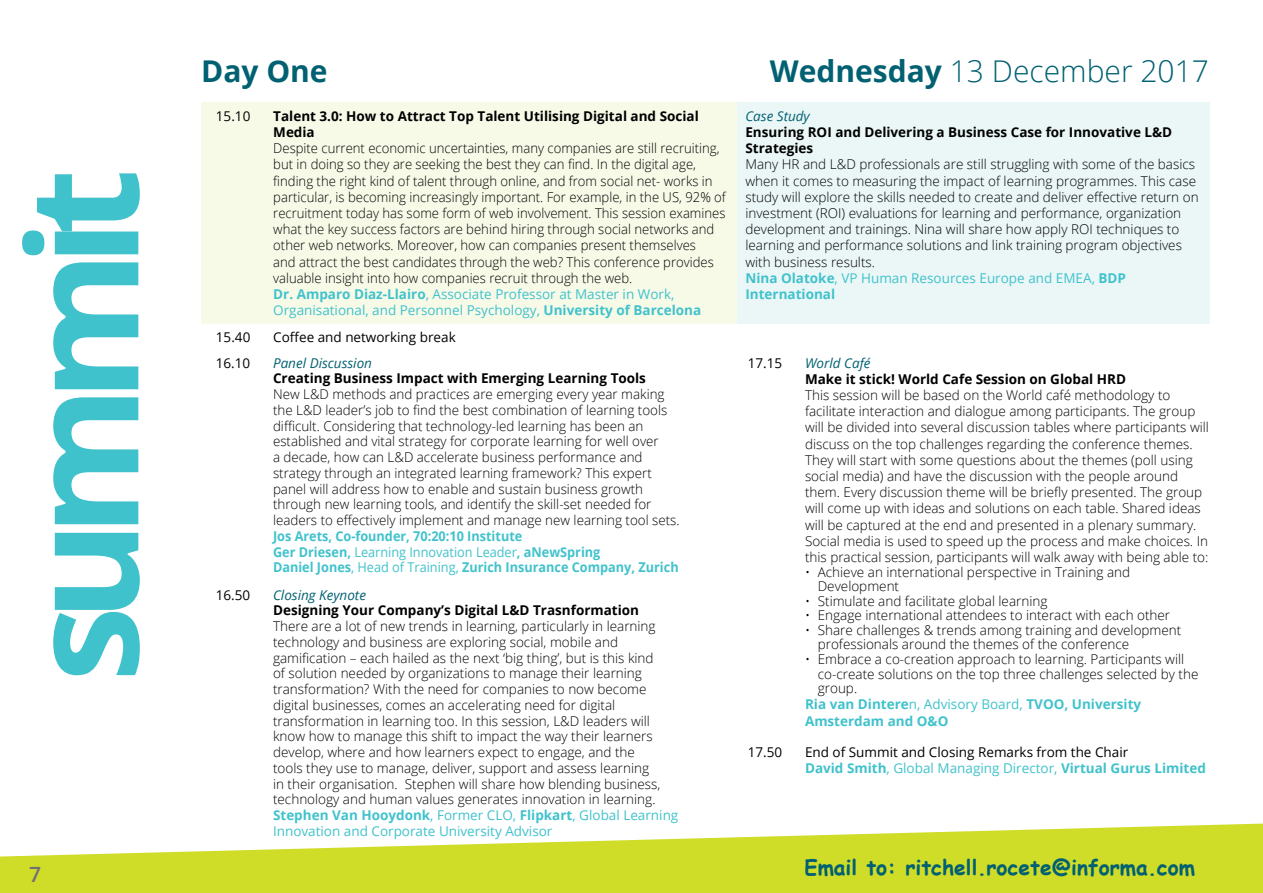
<style>
.page{position:relative;width:1263px;height:893px;background:#fff}
.page>*{position:absolute;margin:0;border:0;box-sizing:border-box;transform-origin:0 0}
.t1{font:700 153px "Open Sans";letter-spacing:-.1em;color:#40c2cc}
.t2{font:300 30px "Open Sans";color:#016172}
.t3{font:700 30px "Open Sans";color:#016172}
.t4{font:700 21px "Comic Sans MS";color:#016172}
.t5{font:600 21px "Open Sans";color:#717073}
.t6{font:300 13.5px/16.2px "Open Sans";color:#000}
.t7{font:700 13.5px/16.2px "Open Sans";color:#000}
.t8{font:13.5px/16.2px "Open Sans";color:#000}
.t9{font:700 13.5px/15.8px "Open Sans";color:#40c2cc;scale:.94 1}
.t10{font:700 13.5px/16.2px "Open Sans";color:#40c2cc}
.t11{font:italic 13.5px "Open Sans";color:#016172}
.s1{font-weight:700}
.s2{font-weight:700;color:#40c2cc}
.s3{font-weight:400;color:#40c2cc}
.s4{font-weight:400}
.s5{color:#40c2cc}
</style>
<div class="page">
<svg style="left:0;top:824px;width:1263px;height:69px;fill:#d0dd28"></svg>
<div style="left:201px;top:102px;width:536px;height:222px;background:#f8fae8"></div>
<div style="left:737px;top:102px;width:472px;height:222px;background:#ebf7f7"></div>
<h1 class="t1" style="left:-25px;top:682px;width:515px;rotate:-90deg">summit</h1>
<h3 class="t5" style="left:29px;top:860px;width:13px">7</h3>
<h2 class="t3" style="left:201px;top:50px;width:128px">Day One</h2>
<h2 class="t2" style="left:770px;top:51px;width:441px"><span class="s1">Wednesday</span> 13 December 2017</h2>
<p class="t8" style="left:216px;top:107px;width:36px">15.10</p>
<p class="t7" style="left:273px;top:107px;width:427px">Talent 3.0: How to Attract Top Talent Utilising Digital and Social<br>Media</p>
<p class="t6" style="left:273px;top:140px;width:454px">Despite current economic uncertainties, many companies are still recruiting, but in doing so they are seeking the best they can find. In the digital age, finding the right kind of talent through online, and from social net- works in particular, is becoming increasingly important. For example, in the US, 92% of recruitment today has some form of web involvement. This session examines what the key success factors are behind hiring through social networks and other web networks. Moreover, how can companies present themselves<br>and attract the best candidates through the web? This conference provides valuable insight into how companies recruit through the web.<br><span class="s2">Dr. Amparo Diaz-Llairo</span><span class="s3">, Associate Professor at Master in Work, Organisational, and Personnel Psychology,</span> <span class="s2">University of Barcelona</span></p>
<p class="t8" style="left:216px;top:329px;width:36px">15.40</p>
<p class="t8" style="left:273px;top:329px;width:184px">Coffee and networking break</p>
<p class="t8" style="left:216px;top:354px;width:36px">16.10</p>
<p class="t11" style="left:273px;top:353px;width:101px">Panel Discussion</p>
<p class="t7" style="left:273px;top:370px;width:374px">Creating Business Impact with Emerging Learning Tools</p>
<p class="t6" style="left:273px;top:386px;width:408px;line-height:15.8px">New L&amp;D methods and practices are emerging every year making the L&amp;D leader’s job to find the best combination of learning tools difficult. Considering that technology-led learning has been an established and vital strategy for corporate learning for well over<br>a decade, how can L&amp;D accelerate business performance and strategy through an integrated learning framework? This expert panel will address how to enable and sustain business growth through new learning tools, and identify the skill-set needed for leaders to effectively implement and manage new learning tool sets.</p>
<p class="t9" style="left:273px;top:528px;width:433px">Jos Arets, Co-founder, 70:20:10 Institute<br>Ger Driesen, <span class="s4">Learning Innovation Leader</span>, aNewSpring<br>Daniel Jones<span class="s4">, Head of Training,</span> Zurich Insurance Company, Zurich</p>
<p class="t8" style="left:216px;top:586px;width:36px">16.50</p>
<p class="t11" style="left:273px;top:585px;width:94px">Closing Keynote</p>
<p class="t7" style="left:273px;top:602px;width:368px">Designing Your Company’s Digital L&amp;D Trasnformation</p>
<p class="t6" style="left:273px;top:618px;width:407px;line-height:15.8px">There are a lot of new trends in learning, particularly in learning technology and business are exploring social, mobile and gamification – each hailed as the next ‘big thing’, but is this kind<br>of solution needed by organizations to manage their learning transformation? With the need for companies to now become digital businesses, comes an accelerating need for digital transformation in learning too. In this session, L&amp;D leaders will know how to manage this shift to impact the way their learners develop, where and how learners expect to engage, and the<br>tools they use to manage, deliver, support and assess learning<br>in their organisation. Stephen will share how blending business, technology and human values generates innovation in learning.<br><span class="s2">Stephen Van Hooydonk</span><span class="s3">, Former CLO,</span> <span class="s2">Flipkart</span><span class="s3">, Global Learning Innovation and Corporate University Advisor</span></p>
<p class="t11" style="left:745px;top:107px;width:66px">Case Study</p>
<p class="t7" style="left:745px;top:124px;width:428px">Ensuring ROI and Delivering a Business Case for Innovative L&amp;D<br>Strategies</p>
<p class="t6" style="left:745px;top:156px;width:455px">Many HR and L&amp;D professionals are still struggling with some of the basics when it comes to measuring the impact of learning programmes. This case study will explore the skills needed to create and deliver effective return on investment (ROI) evaluations for learning and performance, organization development and trainings. Nina will share how apply ROI techniques to learning and performance solutions and link training program objectives with business results.<br><span class="s2">Nina Olatoke</span><span class="s3">, VP Human Resources Europe and EMEA,</span> <span class="s2">BDP International</span></p>
<p class="t8" style="left:748px;top:354px;width:36px">17.15</p>
<p class="t11" style="left:805px;top:353px;width:67px">World Café</p>
<p class="t7" style="left:805px;top:370px;width:323px">Make it stick! World Cafe Session on Global HRD</p>
<p class="t6" style="left:805px;top:387px;width:405px">This session will be based on the World café methodology to facilitate interaction and dialogue among participants. The group will be divided into several discussion tables where participants will discuss on the top challenges regarding the conference themes.<br>They will start with some questions about the themes (poll using social media) and have the discussion with the people around them. Every discussion theme will be briefly presented. The group will come up with ideas and solutions on each table. Shared ideas will be captured at the end and presented in a plenary summary.<br>Social media is used to speed up the process and make choices. In this practical session, participants will walk away with being able to:</p>
<p class="t6" style="left:818px;top:564px;width:314px;line-height:14.5px;text-indent:-13px">• Achieve an international perspective in Training and<br>Development</p>
<p class="t6" style="left:805px;top:592px;width:244px">• Stimulate and facilitate global learning</p>
<p class="t6" style="left:805px;top:607px;width:367px">• Engage international attendees to interact with each other</p>
<p class="t6" style="left:818px;top:622px;width:365px;line-height:14.5px;text-indent:-13px">• Share challenges &amp; trends among training and development professionals around the themes of the conference</p>
<p class="t6" style="left:818px;top:651px;width:382px;line-height:14.5px;text-indent:-13px">• Embrace a co-creation approach to learning. Participants will co-create solutions on the top three challenges selected by the group.</p>
<p class="t10" style="left:805px;top:696px;width:338px">Ria van Dintere<span class="s4">n, Advisory Board,</span> TVOO, University<br>Amsterdam and O&amp;O</p>
<p class="t8" style="left:748px;top:743px;width:36px">17.50</p>
<p class="t8" style="left:805px;top:743px;width:402px">End of Summit and Closing Remarks from the Chair<br><span class="s2">David Smith</span><span class="s5">, Global Managing Director,</span> <span class="s2">Virtual Gurus Limited</span></p>
<h3 class="t4" style="left:804px;top:852px;width:392px">Email to: ritchell.rocete@informa.com</h3>
</div>
